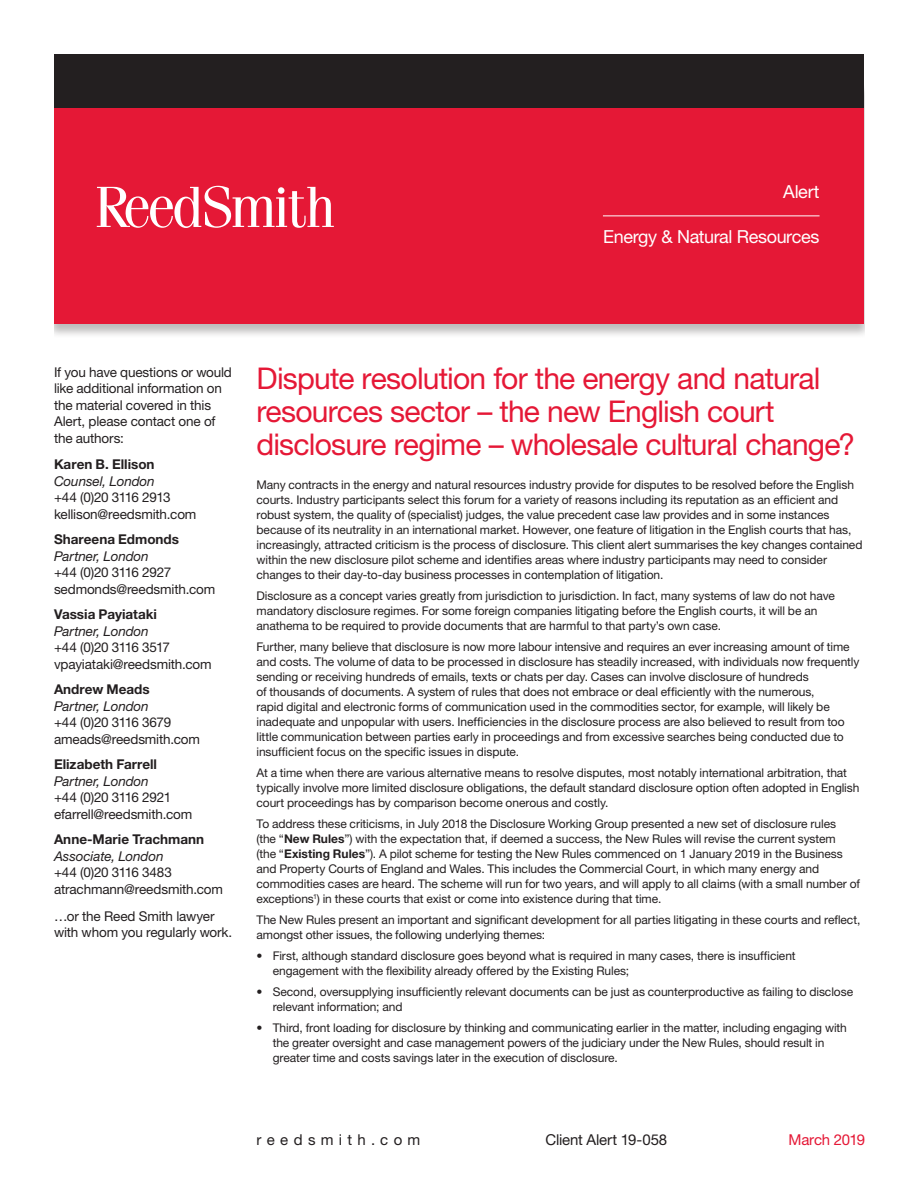
<style>
.page{position:relative;width:918px;height:1188px;background:#fff}
.page>*{position:absolute;margin:0;border:0;box-sizing:border-box;transform-origin:0 0}
.t1{font:30px/33px "Helvetica Neue LT Std";letter-spacing:-.025em;color:#e51836}
.t2{font:18px "Helvetica Neue LT Std";letter-spacing:-.02em;color:#fff}
.t3{font:15px "Helvetica Neue LT Std";letter-spacing:-.015em;color:#231f20}
.t4{font:15px "Helvetica Neue LT Std";letter-spacing:.355em;color:#231f20}
.t5{font:15px "Helvetica Neue LT Std";letter-spacing:-.015em;color:#e51836}
.t6{font:13.5px/16.5px "Helvetica Neue LT Std";letter-spacing:-.01em;color:#231f20}
.t7{font:700 13.5px "Helvetica Neue LT Std";color:#231f20}
.t8{font:italic 13.5px "Helvetica Neue LT Std";letter-spacing:-.005em;color:#231f20}
.t9{font:12px/15px "Helvetica Neue LT Std";letter-spacing:-.005em;color:#231f20}
.s1{font-weight:700}
</style>
<div class="page">
<div style="left:46px;top:82px;width:826px;height:257px;background:#231f20;opacity:.3"></div>
<div style="left:54px;top:82px;width:810px;height:242px;background:#e51836"></div>
<div style="left:54px;top:54px;width:810px;height:54px;background:#231f20"></div>
<div style="left:0;top:29px;width:54px;height:318px;background:#fff"></div>
<div style="left:865px;top:29px;width:53px;height:318px;background:#fff"></div>
<hr style="left:603px;top:216px;width:217px;height:1px;background:#fff">
<svg style="left:97px;top:186px;width:237px;height:42px"></svg>
<h2 class="t2" style="left:783px;top:181px;width:38px">Alert</h2>
<h2 class="t2" style="left:603px;top:226px;width:218px">Energy &amp; Natural Resources</h2>
<p class="t6" style="left:54px;top:364px;width:179px">If you have questions or would like additional information on the material covered in this<br>Alert, please contact one of the authors:</p>
<p class="t7" style="left:54px;top:456px;width:102px">Karen B. Ellison</p>
<p class="t8" style="left:54px;top:473px;width:102px">Counsel, London</p>
<p class="t6" style="left:54px;top:489px;width:144px">+44 (0)20 3116 2913 kellison@reedsmith.com</p>
<p class="t7" style="left:54px;top:531px;width:127px">Shareena Edmonds</p>
<p class="t8" style="left:54px;top:548px;width:96px">Partner, London</p>
<p class="t6" style="left:54px;top:564px;width:163px">+44 (0)20 3116 2927 sedmonds@reedsmith.com</p>
<p class="t7" style="left:54px;top:606px;width:105px">Vassia Payiataki</p>
<p class="t8" style="left:54px;top:623px;width:96px">Partner, London</p>
<p class="t6" style="left:54px;top:639px;width:159px">+44 (0)20 3116 3517 vpayiataki@reedsmith.com</p>
<p class="t7" style="left:54px;top:681px;width:97px">Andrew Meads</p>
<p class="t8" style="left:54px;top:698px;width:96px">Partner, London</p>
<p class="t6" style="left:54px;top:714px;width:148px">+44 (0)20 3116 3679 ameads@reedsmith.com</p>
<p class="t7" style="left:54px;top:756px;width:105px">Elizabeth Farrell</p>
<p class="t8" style="left:54px;top:773px;width:96px">Partner, London</p>
<p class="t6" style="left:54px;top:789px;width:140px">+44 (0)20 3116 2921 efarrell@reedsmith.com</p>
<p class="t7" style="left:54px;top:831px;width:152px">Anne-Marie Trachmann</p>
<p class="t8" style="left:54px;top:848px;width:111px">Associate, London</p>
<p class="t6" style="left:54px;top:864px;width:171px">+44 (0)20 3116 3483 atrachmann@reedsmith.com</p>
<p class="t6" style="left:54px;top:908px;width:180px">…or the Reed Smith lawyer with whom you regularly work.</p>
<h1 class="t1" style="left:256px;top:361px;width:600px">Dispute resolution for the energy and natural resources sector – the new English court disclosure regime – wholesale cultural change?</h1>
<p class="t9" style="left:256px;top:477px;width:608px">Many contracts in the energy and natural resources industry provide for disputes to be resolved before the English courts. Industry participants select this forum for a variety of reasons including its reputation as an efficient and robust system, the quality of (specialist) judges, the value precedent case law provides and in some instances because of its neutrality in an international market. However, one feature of litigation in the English courts that has, increasingly, attracted criticism is the process of disclosure. This client alert summarises the key changes contained within the new disclosure pilot scheme and identifies areas where industry participants may need to consider changes to their day-to-day business processes in contemplation of litigation.</p>
<p class="t9" style="left:256px;top:588px;width:580px">Disclosure as a concept varies greatly from jurisdiction to jurisdiction. In fact, many systems of law do not have mandatory disclosure regimes. For some foreign companies litigating before the English courts, it will be an anathema to be required to provide documents that are harmful to that party’s own case.</p>
<p class="t9" style="left:256px;top:639px;width:604px">Further, many believe that disclosure is now more labour intensive and requires an ever increasing amount of time and costs. The volume of data to be processed in disclosure has steadily increased, with individuals now frequently sending or receiving hundreds of emails, texts or chats per day. Cases can involve disclosure of hundreds<br>of thousands of documents. A system of rules that does not embrace or deal efficiently with the numerous,<br>rapid digital and electronic forms of communication used in the commodities sector, for example, will likely be inadequate and unpopular with users. Inefficiencies in the disclosure process are also believed to result from too little communication between parties early in proceedings and from excessive searches being conducted due to insufficient focus on the specific issues in dispute.</p>
<p class="t9" style="left:256px;top:765px;width:605px">At a time when there are various alternative means to resolve disputes, most notably international arbitration, that typically involve more limited disclosure obligations, the default standard disclosure option often adopted in English court proceedings has by comparison become onerous and costly.</p>
<p class="t9" style="left:256px;top:816px;width:605px">To address these criticisms, in July 2018 the Disclosure Working Group presented a new set of disclosure rules<br>(the “<span class="s1">New Rules</span>”) with the expectation that, if deemed a success, the New Rules will revise the current system<br>(the “<span class="s1">Existing Rules</span>”). A pilot scheme for testing the New Rules commenced on 1 January 2019 in the Business and Property Courts of England and Wales. This includes the Commercial Court, in which many energy and commodities cases are heard. The scheme will run for two years, and will apply to all claims (with a small number of exceptions<sup>1</sup>) in these courts that exist or come into existence during that time.</p>
<p class="t9" style="left:257px;top:912px;width:605px">The New Rules present an important and significant development for all parties litigating in these courts and reflect, amongst other issues, the following underlying themes:</p>
<p class="t9" style="left:273px;top:948px;width:525px;text-indent:-16px">• First, although standard disclosure goes beyond what is required in many cases, there is insufficient engagement with the flexibility already offered by the Existing Rules;</p>
<p class="t9" style="left:273px;top:984px;width:582px;text-indent:-16px">• Second, oversupplying insufficiently relevant documents can be just as counterproductive as failing to disclose relevant information; and</p>
<p class="t9" style="left:273px;top:1020px;width:576px;text-indent:-16px">• Third, front loading for disclosure by thinking and communicating earlier in the matter, including engaging with the greater oversight and case management powers of the judiciary under the New Rules, should result in greater time and costs savings later in the execution of disclosure.</p>
<p class="t4" style="left:256px;top:1130px;width:165px">reedsmith.com</p>
<p class="t3" style="left:546px;top:1130px;width:123px">Client Alert 19-058</p>
<p class="t5" style="left:789px;top:1130px;width:78px">March 2019</p>
</div>
